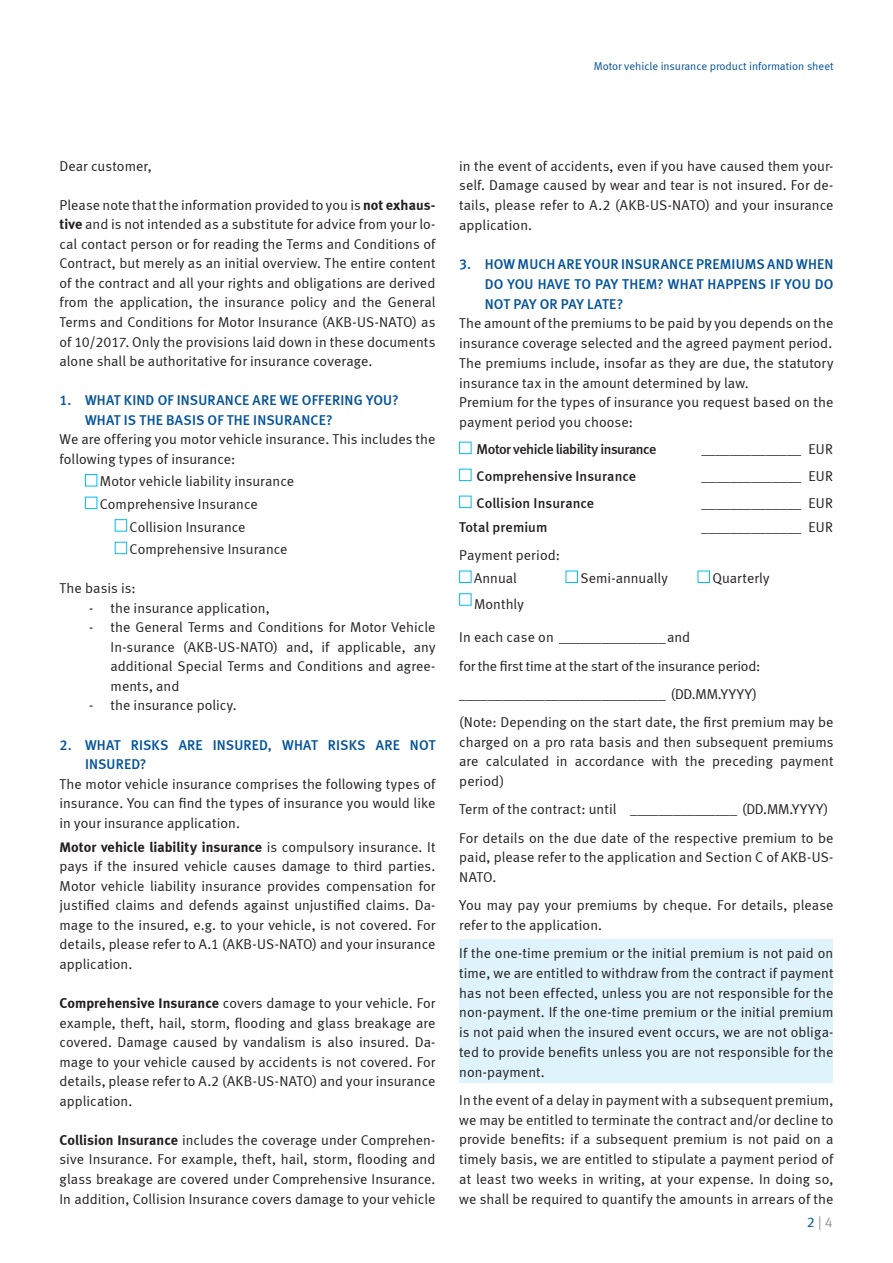
<style>
.page{position:relative;width:893px;height:1263px;background:#fff}
.page>*{position:absolute;margin:0;border:0;box-sizing:border-box;transform-origin:0 0}
.t1{font:14.25px/19.5px "Meta Normal LF";letter-spacing:.005em;color:#231f20;text-align:justify}
.t2{font:14.25px/19.5px "Meta Medium LF";letter-spacing:.01em;color:#01529a}
.t3{font:14.25px "Meta Bold LF";color:#231f20}
.t4{font:14.25px "Meta Medium LF";color:#231f20}
.t5{font:14.25px "Meta Medium LF";letter-spacing:-.035em;color:#231f20}
.t6{font:14.25px "Meta Normal LF";color:#939598}
.t7{font:11.25px "Meta Normal LF";color:#01529a}
.s1{font-family:"Meta Bold LF"}
.s2{font-family:"Meta Normal LF"}
.s3{color:#01529a}
</style>
<div class="page">
<div style="left:459px;top:939px;width:373px;height:144px;background:#def3fc"></div>
<div style="left:85px;top:474px;width:12px;height:12px;border:1px solid #01bdf2"></div>
<div style="left:85px;top:497px;width:12px;height:12px;border:1px solid #01bdf2"></div>
<div style="left:115px;top:519px;width:12px;height:12px;border:1px solid #01bdf2"></div>
<div style="left:115px;top:542px;width:12px;height:12px;border:1px solid #01bdf2"></div>
<div style="left:459px;top:442px;width:12px;height:12px;border:1px solid #01bdf2"></div>
<div style="left:459px;top:469px;width:12px;height:12px;border:1px solid #01bdf2"></div>
<div style="left:459px;top:496px;width:12px;height:12px;border:1px solid #01bdf2"></div>
<div style="left:459px;top:571px;width:12px;height:12px;border:1px solid #01bdf2"></div>
<div style="left:566px;top:571px;width:12px;height:12px;border:1px solid #01bdf2"></div>
<div style="left:698px;top:571px;width:12px;height:12px;border:1px solid #01bdf2"></div>
<div style="left:459px;top:593px;width:12px;height:13px;border:1px solid #01bdf2"></div>
<p class="t7" style="left:594px;top:60px;width:241px">Motor vehicle insurance product information sheet</p>
<p class="t1" style="left:60px;top:156px;width:94px">Dear customer,</p>
<p class="t1" style="left:60px;top:195px;width:377px">Please note that the information provided to you is <span class="s1">not exhaus&shy;tive</span> and is not intended as a substitute for advice from your lo&shy;cal contact person or for reading the Terms and Conditions of Contract, but merely as an initial overview. The entire content of the contract and all your rights and obligations are derived from the application, the insurance policy and the General Terms and Conditions for Motor Insurance (AKB-US-NATO) as of 10/2017. Only the provisions laid down in these documents alone shall be authoritative for insurance coverage.</p>
<p class="t2" style="left:85px;top:390px;width:315px;text-indent:-26px">1. WHAT KIND OF INSURANCE ARE WE OFFERING YOU?<br>WHAT IS THE BASIS OF THE INSURANCE?</p>
<p class="t1" style="left:60px;top:429px;width:377px">We are offering you motor vehicle insurance. This includes the following types of insurance:</p>
<p class="t1" style="left:100px;top:471px;width:196px">Motor vehicle liability insurance</p>
<p class="t1" style="left:100px;top:494px;width:159px">Comprehensive Insurance</p>
<p class="t1" style="left:130px;top:517px;width:117px">Collision Insurance</p>
<p class="t1" style="left:130px;top:539px;width:159px">Comprehensive Insurance</p>
<p class="t1" style="left:60px;top:578px;width:78px">The basis is:</p>
<p class="t1" style="left:89px;top:598px;width:182px">- the insurance application,</p>
<p class="t1" style="left:111px;top:617px;width:326px;text-indent:-21px">- the General Terms and Conditions for Motor Vehicle In-surance (AKB-US-NATO) and, if applicable, any additional Special Terms and Conditions and agree&shy;ments, and</p>
<p class="t1" style="left:89px;top:696px;width:149px">- the insurance policy.</p>
<p class="t2" style="left:85px;top:735px;width:352px;text-indent:-26px">2. WHAT RISKS ARE INSURED, WHAT RISKS ARE NOT<br>INSURED?</p>
<p class="t1" style="left:60px;top:774px;width:377px">The motor vehicle insurance comprises the following types of insurance. You can find the types of insurance you would like in your insurance application.</p>
<p class="t3" style="left:60px;top:838px;width:377px">Motor vehicle liability insurance <span class="s2">is compulsory insurance. It</span></p>
<p class="t1" style="left:60px;top:856px;width:377px">pays if the insured vehicle causes damage to third parties.<br>Motor vehicle liability insurance provides compensation for justified claims and defends against unjustified claims. Da&shy;mage to the insured, e.g. to your vehicle, is not covered. For details, please refer to A.1 (AKB-US-NATO) and your insurance application.</p>
<p class="t1" style="left:60px;top:993px;width:377px"><span class="s1">Comprehensive Insurance</span> covers damage to your vehicle. For example, theft, hail, storm, flooding and glass breakage are covered. Damage caused by vandalism is also insured. Da&shy;mage to your vehicle caused by accidents is not covered. For details, please refer to A.2 (AKB-US-NATO) and your insurance application.</p>
<p class="t1" style="left:60px;top:1130px;width:377px"><span class="s1">Collision Insurance</span> includes the coverage under Comprehen&shy;sive Insurance. For example, theft, hail, storm, flooding and glass breakage are covered under Comprehensive Insurance.<br>In addition, Collision Insurance covers damage to your vehicle</p>
<p class="t1" style="left:459px;top:156px;width:376px">in the event of accidents, even if you have caused them your&shy;self. Damage caused by wear and tear is not insured. For de&shy;tails, please refer to A.2 (AKB-US-NATO) and your insurance application.</p>
<p class="t2" style="left:485px;top:254px;width:350px;text-align:justify;text-indent:-26px">3. HOW MUCH ARE YOUR INSURANCE PREMIUMS AND WHEN DO YOU HAVE TO PAY THEM? WHAT HAPPENS IF YOU DO NOT PAY OR PAY LATE?</p>
<p class="t1" style="left:459px;top:314px;width:376px;text-align:left">The amount of the premiums to be paid by you depends on the insurance coverage selected and the agreed payment period.<br>The premiums include, insofar as they are due, the statutory insurance tax in the amount determined by law.<br>Premium for the types of insurance you request based on the payment period you choose:</p>
<p class="t5" style="left:477px;top:441px;width:181px">Motor vehicle liability insurance</p>
<p class="t1" style="left:701px;top:439px;width:133px">______________ EUR</p>
<p class="t4" style="left:477px;top:468px;width:161px">Comprehensive Insurance</p>
<p class="t1" style="left:701px;top:466px;width:133px">______________ EUR</p>
<p class="t4" style="left:477px;top:495px;width:119px">Collision Insurance</p>
<p class="t1" style="left:701px;top:493px;width:133px">______________ EUR</p>
<p class="t4" style="left:459px;top:519px;width:90px">Total premium</p>
<p class="t1" style="left:701px;top:517px;width:133px">______________ EUR</p>
<p class="t1" style="left:474px;top:544px;width:87px;line-height:22.6px;text-indent:-15px">Payment period:<br>Annual</p>
<p class="t1" style="left:580px;top:568px;width:89px">Semi-annually</p>
<p class="t1" style="left:712px;top:568px;width:59px">Quarterly</p>
<p class="t1" style="left:474px;top:594px;width:51px">Monthly</p>
<p class="t1" style="left:459px;top:623px;width:376px;line-height:28.2px;text-align:left">In each case on _______________and<br>for the first time at the start of the insurance period: _____________________________ (DD.MM.YYYY)<br>(Note: Depending on the start date, the first premium may be</p>
<p class="t1" style="left:459px;top:732px;width:376px">charged on a pro rata basis and then subsequent premiums are calculated in accordance with the preceding payment period)</p>
<p class="t1" style="left:459px;top:795px;width:376px;line-height:28.2px">Term of the contract: until _______________ (DD.MM.YYYY)<br>For details on the due date of the respective premium to be</p>
<p class="t1" style="left:459px;top:847px;width:376px">paid, please refer to the application and Section C of AKB-US-<br>NATO.</p>
<p class="t1" style="left:459px;top:895px;width:376px">You may pay your premiums by cheque. For details, please refer to the application.</p>
<p class="t1" style="left:459px;top:943px;width:376px">If the one-time premium or the initial premium is not paid on time, we are entitled to withdraw from the contract if payment has not been effected, unless you are not responsible for the non-payment. If the one-time premium or the initial premium is not paid when the insured event occurs, we are not obliga&shy;ted to provide benefits unless you are not responsible for the non-payment.</p>
<p class="t1" style="left:459px;top:1090px;width:376px">In the event of a delay in payment with a subsequent premium, we may be entitled to terminate the contract and/or decline to provide benefits: if a subsequent premium is not paid on a timely basis, we are entitled to stipulate a payment period of at least two weeks in writing, at your expense. In doing so, we shall be required to quantify the amounts in arrears of the</p>
<p class="t6" style="left:807px;top:1214px;width:28px"><span class="s3">2</span> | 4</p>
</div>
